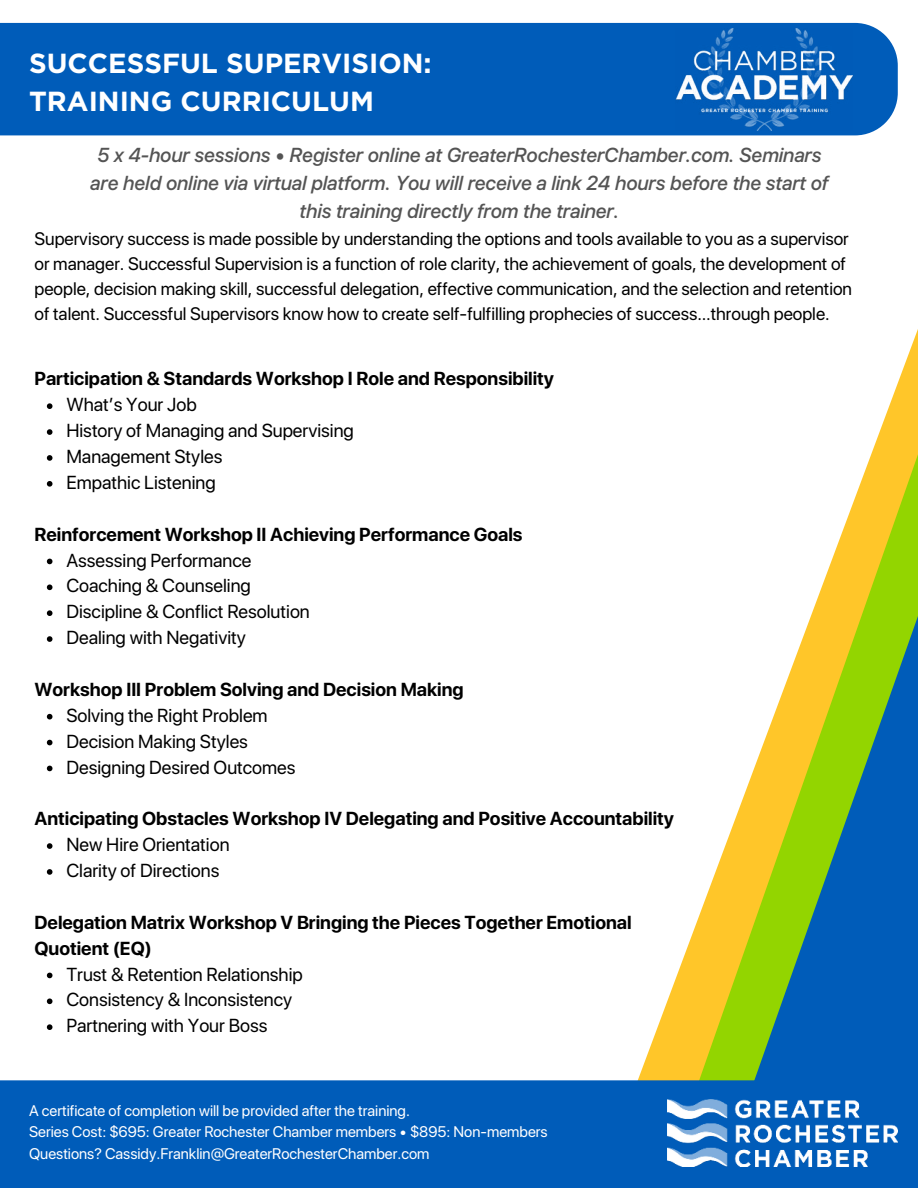
<style>
.page{position:relative;width:918px;height:1188px;background:#fff}
.page>*{position:absolute;margin:0;border:0;box-sizing:border-box;transform-origin:0 0}
.t1{font:700 27.6px/38px "Gotham";color:#fff}
.t2{font:italic 500 20.1px/28.2px "SF Pro Display";color:#545454;text-align:center}
.t3{font:18.75px/25.8px "SF Pro Display";color:#000}
.t4{font:700 18.75px/25.8px "SF Pro Display";color:#000}
.t5{font:18px/24.8px "SF Pro Display";color:#000}
.t6{font:15.3px/21.3px "SF Pro Display";color:#fff}
</style>
<div class="page">
<svg style="left:648px;top:922px;width:49px;height:158px;fill:#ffc629"></svg>
<svg style="left:697px;top:329px;width:221px;height:751px"></svg>
<div style="left:0;top:1080px;width:918px;height:108px;background:#005cb9"></div>
<svg style="left:47px;top:403px;width:5px;height:6px"></svg>
<svg style="left:47px;top:429px;width:5px;height:6px"></svg>
<svg style="left:47px;top:455px;width:5px;height:6px"></svg>
<svg style="left:47px;top:481px;width:5px;height:6px"></svg>
<svg style="left:47px;top:559px;width:5px;height:5px"></svg>
<svg style="left:47px;top:585px;width:5px;height:5px"></svg>
<svg style="left:47px;top:610px;width:5px;height:6px"></svg>
<svg style="left:47px;top:636px;width:5px;height:6px"></svg>
<svg style="left:47px;top:714px;width:5px;height:6px"></svg>
<svg style="left:47px;top:740px;width:5px;height:5px"></svg>
<svg style="left:47px;top:766px;width:5px;height:5px"></svg>
<svg style="left:47px;top:843px;width:5px;height:6px"></svg>
<svg style="left:47px;top:869px;width:5px;height:6px"></svg>
<svg style="left:47px;top:973px;width:5px;height:5px"></svg>
<svg style="left:47px;top:999px;width:5px;height:5px"></svg>
<svg style="left:47px;top:1024px;width:5px;height:6px"></svg>
<img style="left:667px;top:1100px;width:231px;height:66px">
<div style="left:0;top:23px;width:898px;height:112px;background:#005cb9"></div>
<img style="left:675px;top:28px;width:177px;height:103px">
<h1 class="t1" style="left:29px;top:44px;width:404px">SUCCESSFUL SUPERVISION:<br>TRAINING CURRICULUM</h1>
<p class="t2" style="left:90px;top:139px;width:740px">5 x 4-hour sessions • Register online at GreaterRochesterChamber.com. Seminars are held online via virtual platform. You will receive a link 24 hours before the start of this training directly from the trainer.</p>
<p class="t5" style="left:34px;top:225px;width:819px">Supervisory success is made possible by understanding the options and tools available to you as a supervisor or manager. Successful Supervision is a function of role clarity, the achievement of goals, the development of people, decision making skill, successful delegation, effective communication, and the selection and retention of talent. Successful Supervisors know how to create self-fulfilling prophecies of success…through people.</p>
<p class="t4" style="left:34px;top:365px;width:521px">Participation &amp; Standards Workshop I Role and Responsibility</p>
<p class="t3" style="left:66px;top:391px;width:289px">Whatʼs Your Job<br>History of Managing and Supervising<br>Management Styles<br>Empathic Listening</p>
<p class="t4" style="left:34px;top:520px;width:490px">Reinforcement Workshop II Achieving Performance Goals</p>
<p class="t3" style="left:66px;top:546px;width:245px">Assessing Performance<br>Coaching &amp; Counseling<br>Discipline &amp; Conflict Resolution<br>Dealing with Negativity</p>
<p class="t4" style="left:34px;top:675px;width:431px">Workshop III Problem Solving and Decision Making</p>
<p class="t3" style="left:66px;top:701px;width:231px">Solving the Right Problem<br>Decision Making Styles<br>Designing Desired Outcomes</p>
<p class="t4" style="left:34px;top:805px;width:641px">Anticipating Obstacles Workshop IV Delegating and Positive Accountability</p>
<p class="t3" style="left:66px;top:830px;width:165px">New Hire Orientation<br>Clarity of Directions</p>
<p class="t4" style="left:34px;top:908px;width:599px">Delegation Matrix Workshop V Bringing the Pieces Together Emotional<br>Quotient (EQ)</p>
<p class="t3" style="left:66px;top:960px;width:238px">Trust &amp; Retention Relationship<br>Consistency &amp; Inconsistency<br>Partnering with Your Boss</p>
<p class="t6" style="left:29px;top:1099px;width:520px">A certificate of completion will be provided after the training.<br>Series Cost: $695: Greater Rochester Chamber members • $895: Non-members<br>Questions? Cassidy.Franklin@GreaterRochesterChamber.com</p>
</div>
